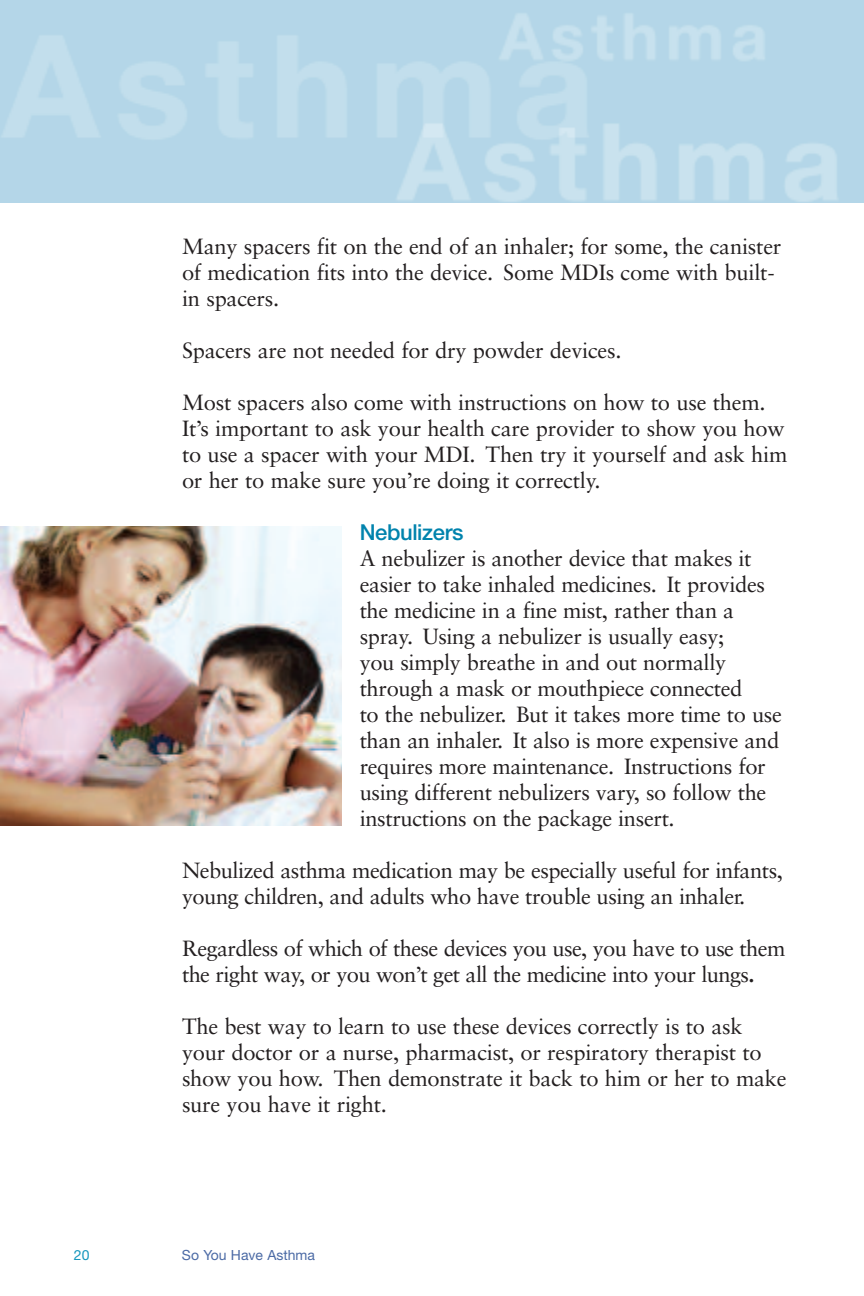
<style>
.page{position:relative;width:864px;height:1296px;background:#fff}
.page>*{position:absolute;margin:0;border:0;box-sizing:border-box;transform-origin:0 0}
.t1{font:22px/26px "Sabon";letter-spacing:-.015em;color:#231f20}
.t2{font:500 22px "Helvetica Neue";letter-spacing:-.015em;color:#0083ad}
.t3{font:14px "Helvetica Neue";color:#4b6aa5}
.t4{font:14px "Helvetica Neue";color:#1596bd}
.s1{font-weight:700}
</style>
<div class="page">
<img style="left:0;top:527px;width:342px;height:299px">
<p class="t1" style="left:182px;top:235px;width:601px">Many spacers fit on the end of an inhaler; for some, the canister of medication fits into the device. Some MDIs come with built&shy;in spacers.</p>
<p class="t1" style="left:182px;top:339px;width:441px">Spacers are not needed for dry powder devices.</p>
<p class="t1" style="left:182px;top:391px;width:607px">Most spacers also come with instructions on how to use them.<br>It’s important to ask your health care provider to show you how to use a spacer with your MDI. Then try it yourself and ask him or her to make sure you’re doing it correctly.</p>
<p class="t2" style="left:360px;top:524px;width:105px">Nebulizers</p>
<p class="t1" style="left:360px;top:547px;width:424px">A nebulizer is another device that makes it easier to take inhaled medicines. It provides the medicine in a fine mist, rather than a spray. Using a nebulizer is usually easy;<br>you simply breathe in and out normally through a mask or mouthpiece connected<br>to the nebulizer. But it takes more time to use than an inhaler. It also is more expensive and requires more maintenance. Instructions for using different nebulizers vary, so follow the instructions on the package insert.</p>
<p class="t1" style="left:182px;top:859px;width:602px">Nebulized asthma medication may be especially useful for infants, young children, and adults who have trouble using an inhaler.</p>
<p class="t1" style="left:182px;top:937px;width:605px">Regardless of which of these devices you use, you have to use them the right way, or you won’t get all the medicine into your lungs<span class="s1">.</span></p>
<p class="t1" style="left:182px;top:1015px;width:606px">The best way to learn to use these devices correctly is to ask your doctor or a nurse, pharmacist, or respiratory therapist to show you how. Then demonstrate it back to him or her to make sure you have it right.</p>
<p class="t4" style="left:74px;top:1250px;width:17px">20</p>
<p class="t3" style="left:182px;top:1250px;width:135px">So You Have Asthma</p>
</div>
